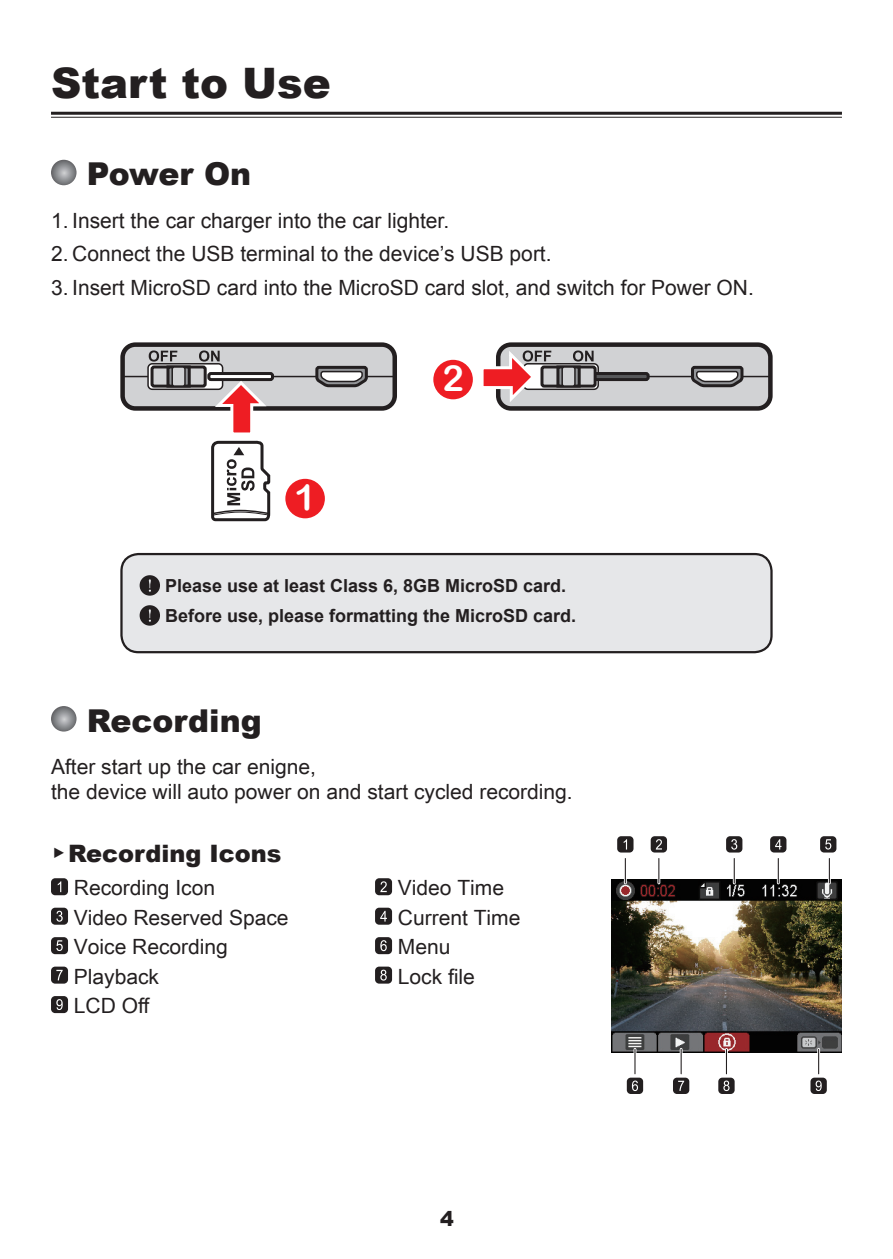
<style>
.page{position:relative;width:893px;height:1259px;background:#fff}
.page>*{position:absolute;margin:0;border:0;box-sizing:border-box;transform-origin:0 0}
.t1{font:900 42px "Arial";color:#231f20}
.t2{font:36px "Arial Rounded MT Bold";color:#fff}
.t3{font:900 31.5px "Arial";color:#231f20}
.t4{font:900 24px "Arial";color:#231f20}
.t5{font:21px/25.2px "Arial Unicode MS";color:#231f20}
.t6{font:21px "Arial";color:#231f20}
.t7{font:900 20.4px "Arial";color:#231f20}
.t8{font:700 18px/30px "Arial";color:#231f20}
.s1{font-family:"Arial Unicode MS";font-weight:400}
</style>
<div class="page">
<hr style="left:51px;top:112px;width:791px;height:3px;background:#231f20">
<hr style="left:51px;top:117px;width:791px;height:1px;background:#231f20">
<svg style="left:51px;top:160px;width:26px;height:25px"></svg>
<div style="left:121px;top:554px;width:650px;height:98px;background:#e6e7e9;border-radius:17px"></div>
<svg style="left:140px;top:575px;width:20px;height:20px"></svg>
<svg style="left:140px;top:605px;width:20px;height:20px"></svg>
<div style="left:120px;top:553px;width:653px;height:100px;border:2px solid #231f20;border-radius:17px"></div>
<div style="left:123px;top:345px;width:272px;height:63px;background:#d1d2d4;border-radius:13px"></div>
<div style="left:120px;top:342px;width:277px;height:69px;border:4px solid #231f20;border-radius:13px"></div>
<hr style="left:123px;top:376px;width:272px;height:1px;background:#231f20">
<svg style="left:148px;top:364px;width:75px;height:25px"></svg>
<div style="left:147px;top:363px;width:76px;height:27px;border:2px solid #231f20;border-radius:4px"></div>
<div style="left:209px;top:373px;width:63px;height:6px;background:#fff;border-radius:2px"></div>
<div style="left:207px;top:372px;width:67px;height:9px;border:3px solid #231f20;border-radius:2px"></div>
<div style="left:152px;top:367px;width:53px;height:19px;background:#d1d2d4;border-radius:2px"></div>
<div style="left:151px;top:365px;width:56px;height:22px;border:3px solid #231f20;border-radius:2px"></div>
<div style="left:168px;top:367px;width:21px;height:19px;background:#939598"></div>
<div style="left:166px;top:365px;width:25px;height:22px;border:3px solid #231f20"></div>
<div style="left:172px;top:367px;width:13px;height:19px;background:#d1d2d4;border-radius:2px"></div>
<div style="left:171px;top:366px;width:15px;height:21px;border:2px solid #231f20;border-radius:2px"></div>
<svg style="left:314px;top:365px;width:56px;height:23px"></svg>
<div style="left:284px;top:477px;width:42px;height:43px;background:#ee1d23;border-radius:50%"></div>
<div style="left:282px;top:476px;width:46px;height:45px;border:3px solid #fff;border-radius:50%"></div>
<svg style="left:210px;top:379px;width:62px;height:143px"></svg>
<div style="left:498px;top:345px;width:272px;height:63px;background:#d1d2d4;border-radius:13px"></div>
<div style="left:496px;top:342px;width:277px;height:69px;border:4px solid #231f20;border-radius:13px"></div>
<hr style="left:498px;top:376px;width:272px;height:1px;background:#231f20">
<div style="left:523px;top:363px;width:76px;height:27px;border:2px solid #231f20;border-radius:4px"></div>
<div style="left:584px;top:373px;width:64px;height:6px;background:#57585a;border-radius:2px"></div>
<div style="left:583px;top:372px;width:67px;height:9px;border:3px solid #231f20;border-radius:2px"></div>
<div style="left:542px;top:367px;width:53px;height:19px;background:#d1d2d4;border-radius:2px"></div>
<div style="left:540px;top:365px;width:57px;height:22px;border:3px solid #231f20;border-radius:2px"></div>
<div style="left:558px;top:367px;width:21px;height:19px;background:#939598"></div>
<div style="left:556px;top:365px;width:25px;height:22px;border:3px solid #231f20"></div>
<div style="left:562px;top:367px;width:13px;height:19px;background:#d1d2d4;border-radius:2px"></div>
<div style="left:561px;top:366px;width:15px;height:21px;border:2px solid #231f20;border-radius:2px"></div>
<svg style="left:689px;top:365px;width:56px;height:23px"></svg>
<div style="left:432px;top:358px;width:42px;height:43px;background:#ee1d23;border-radius:50%"></div>
<div style="left:430px;top:357px;width:46px;height:45px;border:3px solid #fff;border-radius:50%"></div>
<svg style="left:483px;top:347px;width:68px;height:59px"></svg>
<svg style="left:573px;top:350px;width:21px;height:11px"></svg>
<svg style="left:149px;top:350px;width:28px;height:11px"></svg>
<svg style="left:199px;top:350px;width:21px;height:11px"></svg>
<svg style="left:51px;top:706px;width:26px;height:25px"></svg>
<div style="left:51px;top:878px;width:17px;height:17px;background:#231f20;border-radius:4px"></div>
<svg style="left:58px;top:881px;width:3px;height:11px"></svg>
<div style="left:375px;top:878px;width:17px;height:17px;background:#231f20;border-radius:4px"></div>
<svg style="left:380px;top:881px;width:7px;height:11px"></svg>
<div style="left:51px;top:907px;width:17px;height:17px;background:#231f20;border-radius:4px"></div>
<svg style="left:56px;top:910px;width:7px;height:11px"></svg>
<div style="left:375px;top:907px;width:17px;height:17px;background:#231f20;border-radius:4px"></div>
<svg style="left:380px;top:911px;width:7px;height:10px"></svg>
<div style="left:51px;top:937px;width:17px;height:17px;background:#231f20;border-radius:4px"></div>
<svg style="left:56px;top:940px;width:7px;height:11px"></svg>
<div style="left:375px;top:937px;width:17px;height:17px;background:#231f20;border-radius:4px"></div>
<svg style="left:380px;top:940px;width:7px;height:11px"></svg>
<div style="left:51px;top:966px;width:17px;height:17px;background:#231f20;border-radius:4px"></div>
<svg style="left:56px;top:970px;width:7px;height:10px"></svg>
<div style="left:375px;top:966px;width:17px;height:17px;background:#231f20;border-radius:4px"></div>
<svg style="left:380px;top:969px;width:7px;height:11px"></svg>
<div style="left:51px;top:996px;width:17px;height:17px;background:#231f20;border-radius:4px"></div>
<svg style="left:56px;top:999px;width:7px;height:11px"></svg>
<img style="left:612px;top:879px;width:230px;height:173px">
<div style="left:726px;top:836px;width:16px;height:16px;background:#231f20;border-radius:4px"></div>
<svg style="left:731px;top:839px;width:6px;height:10px"></svg>
<div style="left:770px;top:836px;width:16px;height:16px;background:#231f20;border-radius:4px"></div>
<svg style="left:775px;top:839px;width:6px;height:10px"></svg>
<div style="left:820px;top:836px;width:16px;height:16px;background:#231f20;border-radius:4px"></div>
<svg style="left:825px;top:839px;width:6px;height:10px"></svg>
<div style="left:617px;top:836px;width:16px;height:16px;background:#231f20;border-radius:4px"></div>
<svg style="left:624px;top:839px;width:3px;height:10px"></svg>
<div style="left:651px;top:836px;width:16px;height:16px;background:#231f20;border-radius:4px"></div>
<svg style="left:656px;top:839px;width:6px;height:10px"></svg>
<hr style="left:633px;top:1049px;width:3px;height:24px;background:#fff">
<svg style="left:634px;top:1049px;width:1px;height:24px"></svg>
<hr style="left:680px;top:1049px;width:3px;height:24px;background:#fff">
<svg style="left:681px;top:1049px;width:1px;height:24px"></svg>
<hr style="left:725px;top:1049px;width:3px;height:24px;background:#fff">
<svg style="left:726px;top:1049px;width:1px;height:24px"></svg>
<hr style="left:817px;top:1049px;width:3px;height:24px;background:#fff">
<svg style="left:818px;top:1049px;width:1px;height:24px"></svg>
<hr style="left:624px;top:858px;width:3px;height:25px;background:#fff">
<svg style="left:625px;top:858px;width:1px;height:25px"></svg>
<hr style="left:657px;top:858px;width:3px;height:25px;background:#fff">
<svg style="left:658px;top:858px;width:1px;height:25px"></svg>
<hr style="left:828px;top:858px;width:3px;height:25px;background:#fff">
<svg style="left:829px;top:858px;width:1px;height:25px"></svg>
<hr style="left:733px;top:858px;width:3px;height:25px;background:#fff">
<svg style="left:734px;top:858px;width:1px;height:25px"></svg>
<hr style="left:777px;top:858px;width:3px;height:25px;background:#fff">
<svg style="left:778px;top:858px;width:1px;height:25px"></svg>
<div style="left:627px;top:1077px;width:16px;height:17px;background:#231f20;border-radius:4px"></div>
<svg style="left:632px;top:1080px;width:6px;height:11px"></svg>
<div style="left:673px;top:1077px;width:16px;height:17px;background:#231f20;border-radius:4px"></div>
<svg style="left:678px;top:1080px;width:6px;height:11px"></svg>
<div style="left:718px;top:1077px;width:17px;height:17px;background:#231f20;border-radius:4px"></div>
<svg style="left:723px;top:1080px;width:6px;height:11px"></svg>
<div style="left:810px;top:1077px;width:17px;height:17px;background:#231f20;border-radius:4px"></div>
<svg style="left:816px;top:1080px;width:6px;height:11px"></svg>
<h1 class="t1" style="left:51px;top:53px;width:281px">Start to Use</h1>
<h3 class="t3" style="left:87px;top:151px;width:166px">Power On</h3>
<p class="t6" style="left:51px;top:206px;width:400px">1. Insert the car charger into the car lighter.</p>
<p class="t6" style="left:51px;top:240px;width:502px">2. Connect the USB terminal to the device’s USB port.</p>
<p class="t6" style="left:51px;top:274px;width:704px">3. Insert MicroSD card into the MicroSD card slot, and switch for Power ON.</p>
<h2 class="t2" style="left:294px;top:476px;width:23px">1</h2>
<h2 class="t2" style="left:442px;top:357px;width:23px">2</h2>
<p class="t8" style="left:165px;top:571px;width:413px">Please use at least Class 6, 8GB MicroSD card.<br>Before use, please formatting the MicroSD card.</p>
<h3 class="t3" style="left:87px;top:697px;width:177px">Recording</h3>
<p class="t5" style="left:51px;top:753px;width:523px">After start up the car enigne,<br>the device will auto power on and start cycled recording.</p>
<p class="t4" style="left:51px;top:835px;width:232px"><span class="s1">▶</span>Recording Icons</p>
<p class="t5" style="left:74px;top:875px;width:143px">Recording Icon</p>
<p class="t5" style="left:398px;top:875px;width:108px">Video Time</p>
<p class="t5" style="left:74px;top:904px;width:216px">Video Reserved Space</p>
<p class="t5" style="left:398px;top:904px;width:124px">Current Time</p>
<p class="t5" style="left:74px;top:933px;width:156px">Voice Recording</p>
<p class="t5" style="left:398px;top:933px;width:54px">Menu</p>
<p class="t5" style="left:74px;top:963px;width:87px">Playback</p>
<p class="t5" style="left:398px;top:963px;width:79px">Lock file</p>
<p class="t5" style="left:74px;top:992px;width:78px">LCD Off</p>
<p class="t7" style="left:440px;top:1203px;width:15px">4</p>
</div>
